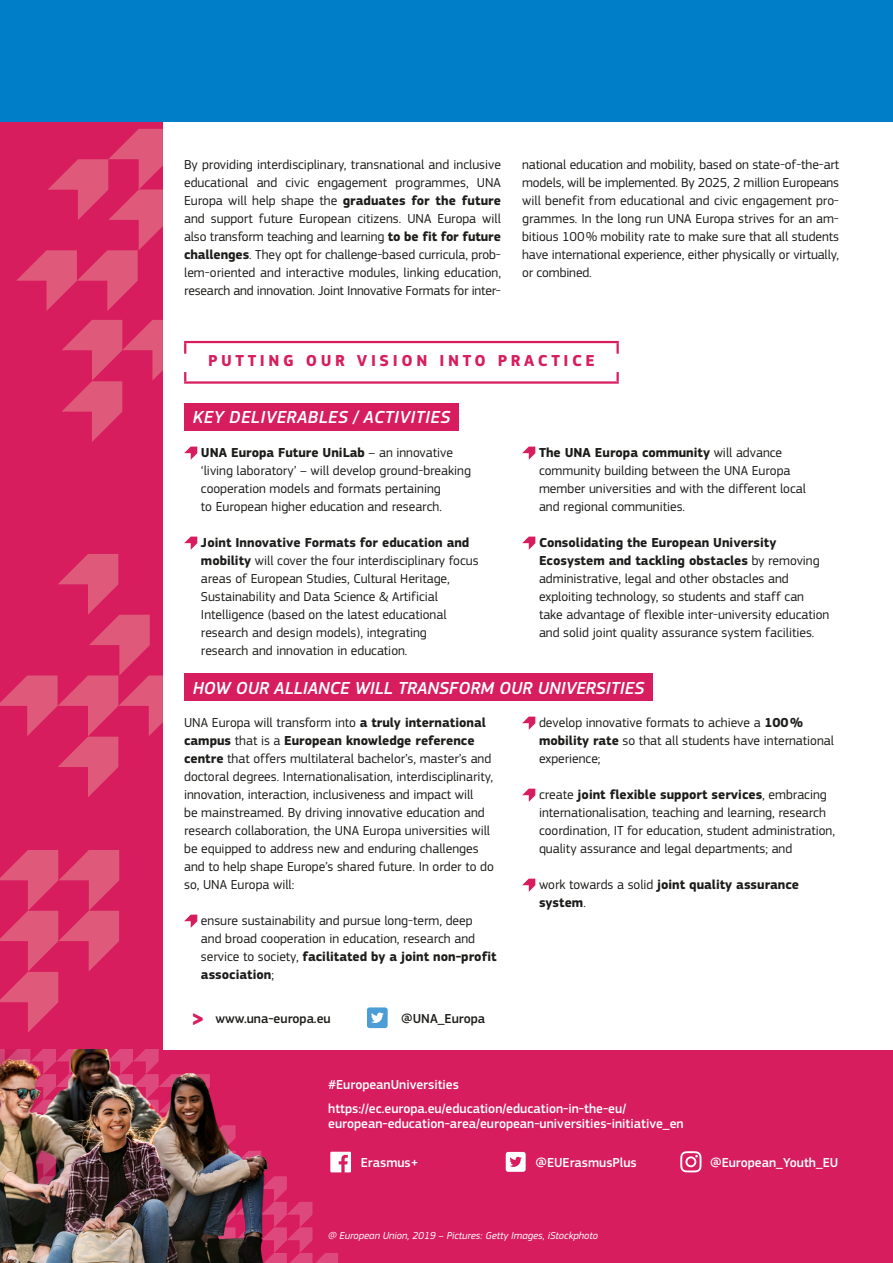
<style>
.page{position:relative;width:893px;height:1263px;background:#fff}
.page>*{position:absolute;margin:0;border:0;box-sizing:border-box;transform-origin:0 0}
.Social_media_body{font:900 21px "EC Square Sans Pro Extra";color:#d71d5e}
.Title_3{font:italic 500 18.15px "EC Square Sans Pro";color:#fff}
.Title_3-2{font:italic 500 18.15px "EC Square Sans Pro";letter-spacing:.02em;color:#fff}
.Title_2{font:700 16.5px "EC Square Sans Pro";letter-spacing:.22em;color:#d71d5e}
.Body{font:13.5px/18px "EC Square Sans Pro";color:#1d1d1b}
.Body_justified{font:13.5px/18px "EC Square Sans Pro";letter-spacing:-.01em;color:#1d1d1b;text-align:justify}
.Social_media_body-2{font:500 13.5px/15px "EC Square Sans Pro";color:#fff}
.Body-2{font:700 13.5px/18px "EC Square Sans Pro";color:#1d1d1b}
.Social_media_body-3{font:500 13.5px "EC Square Sans Pro";color:#1d1d1b}
.Social_media_body-4{font:italic 10.5px "EC Square Sans Pro";color:#fff}
.s1{font-weight:700}
.s2{font-weight:400}
</style>
<div class="page">
<div style="left:0;top:1051px;width:893px;height:212px;background:#d71d5e"></div>
<div style="left:0;top:0;width:163px;height:1153px;background:#d71d5e"></div>
<svg style="left:62px;top:320px;width:101px;height:122px"></svg>
<svg style="left:0;top:554px;width:163px;height:243px"></svg>
<svg style="left:0;top:850px;width:119px;height:182px"></svg>
<svg style="left:16px;top:129px;width:147px;height:182px"></svg>
<div style="left:367px;top:1007px;width:21px;height:21px;background:#4c9dd6;border-radius:3px"></div>
<svg style="left:371px;top:1012px;width:13px;height:11px"></svg>
<svg style="left:506px;top:1152px;width:20px;height:20px"></svg>
<svg style="left:680px;top:1151px;width:21px;height:21px"></svg>
<svg style="left:303px;top:1050px;width:48px;height:213px"></svg>
<img style="left:0;top:1049px;width:303px;height:214px">
<div style="left:0;top:0;width:893px;height:122px;background:#007fc8"></div>
<div style="left:184px;top:403px;width:275px;height:27px;background:#d71d5e"></div>
<div style="left:184px;top:673px;width:469px;height:27px;background:#d71d5e"></div>
<svg style="left:184px;top:915px;width:13px;height:13px"></svg>
<svg style="left:522px;top:717px;width:13px;height:13px"></svg>
<svg style="left:522px;top:789px;width:13px;height:13px"></svg>
<svg style="left:522px;top:879px;width:13px;height:13px"></svg>
<svg style="left:184px;top:447px;width:13px;height:13px"></svg>
<svg style="left:184px;top:537px;width:13px;height:13px"></svg>
<svg style="left:522px;top:447px;width:13px;height:13px"></svg>
<svg style="left:522px;top:537px;width:13px;height:13px"></svg>
<svg style="left:184px;top:343px;width:2px;height:11px"></svg>
<hr style="left:184px;top:341px;width:435px;height:2px;background:#d71d5e">
<svg style="left:616px;top:343px;width:3px;height:11px"></svg>
<svg style="left:184px;top:372px;width:2px;height:9px"></svg>
<svg style="left:616px;top:372px;width:3px;height:9px"></svg>
<hr style="left:184px;top:381px;width:435px;height:3px;background:#d71d5e">
<p class="Body_justified" style="left:184px;top:155px;width:318px">By providing interdisciplinary, transnational and inclusive educational and civic engagement programmes, UNA Europa will help shape the <span class="s1">graduates for the future </span>and support future European citizens. UNA Europa will also transform teaching and learning <span class="s1">to be fit for future challenges</span>. They opt for challenge-based curricula, prob&shy;lem-oriented and interactive modules, linking education, research and innovation. Joint Innovative Formats for inter-</p>
<p class="Body_justified" style="left:522px;top:155px;width:319px">national education and mobility, based on state-of-the-art models, will be implemented. By 2025, 2 million Europeans will benefit from educational and civic engagement pro&shy;grammes. In the long run UNA Europa strives for an am&shy;bitious 100% mobility rate to make sure that all students have international experience, either physically or virtually, or combined.</p>
<p class="Title_2" style="left:208px;top:351px;width:388px">PUTTING OUR VISION INTO PRACTICE</p>
<p class="Title_3-2" style="left:193px;top:407px;width:259px">KEY DELIVERABLES / ACTIVITIES</p>
<p class="Body" style="left:201px;top:443px;width:271px"><span class="s1">UNA Europa Future UniLab</span> – an innovative ‘living laboratory’ – will develop ground-breaking cooperation models and formats pertaining<br>to European higher education and research.</p>
<p class="Body" style="left:201px;top:533px;width:279px"><span class="s1">Joint Innovative Formats for education and mobility</span> will cover the four interdisciplinary focus areas of European Studies, Cultural Heritage, Sustainability and Data Science &amp; Artificial Intelligence (based on the latest educational research and design models), integrating<br>research and innovation in education.</p>
<p class="Body" style="left:539px;top:443px;width:268px"><span class="s1">The UNA Europa community</span> will advance community building between the UNA Europa member universities and with the different local and regional communities.</p>
<p class="Body" style="left:539px;top:533px;width:292px"><span class="s1">Consolidating the European University Ecosystem and tackling obstacles</span> by removing administrative, legal and other obstacles and exploiting technology, so students and staff can take advantage of flexible inter-university education and solid joint quality assurance system facilities.</p>
<p class="Title_3" style="left:193px;top:677px;width:453px">HOW OUR ALLIANCE WILL TRANSFORM OUR UNIVERSITIES</p>
<p class="Body" style="left:184px;top:713px;width:311px">UNA Europa will transform into <span class="s1">a truly international campus</span> that is a <span class="s1">European knowledge reference centre</span> that offers multilateral bachelor’s, master’s and doctoral degrees. Internationalisation, interdisciplinarity, innovation, interaction, inclusiveness and impact will<br>be mainstreamed. By driving innovative education and research collaboration, the UNA Europa universities will be equipped to address new and enduring challenges and to help shape Europe’s shared future. In order to do so, UNA Europa will:</p>
<p class="Body" style="left:201px;top:911px;width:297px">ensure sustainability and pursue long-term, deep<br>and broad cooperation in education, research and service to society, <span class="s1">facilitated by a joint non-profit association</span>;</p>
<p class="Body" style="left:539px;top:713px;width:296px">develop innovative formats to achieve a <span class="s1">100% mobility rate</span> so that all students have international experience;</p>
<p class="Body" style="left:539px;top:785px;width:298px">create <span class="s1">joint flexible support services</span>, embracing internationalisation, teaching and learning, research coordination, IT for education, student administration, quality assurance and legal departments; and</p>
<p class="Body-2" style="left:539px;top:876px;width:262px"><span class="s2">work towards a solid</span> joint quality assurance system<span class="s2">.</span></p>
<p class="Social_media_body" style="left:192px;top:1006px;width:14px">&gt;</p>
<p class="Social_media_body-3" style="left:215px;top:1010px;width:117px">www.una-europa.eu</p>
<p class="Social_media_body-3" style="left:401px;top:1010px;width:85px">@UNA_Europa</p>
<p class="Social_media_body-2" style="left:328px;top:1077px;width:132px">#EuropeanUniversities</p>
<p class="Social_media_body-2" style="left:328px;top:1101px;width:357px">https://ec.europa.eu/education/education-in-the-eu/ european-education-area/european-universities-initiative_en</p>
<p class="Social_media_body-2" style="left:361px;top:1155px;width:59px">Erasmus+</p>
<p class="Social_media_body-2" style="left:535px;top:1155px;width:103px">@EUErasmusPlus</p>
<p class="Social_media_body-2" style="left:710px;top:1155px;width:130px">@European_Youth_EU</p>
<p class="Social_media_body-4" style="left:328px;top:1229px;width:271px">@ European Union, 2019 – Pictures: Getty Images, iStockphoto</p>
</div>
